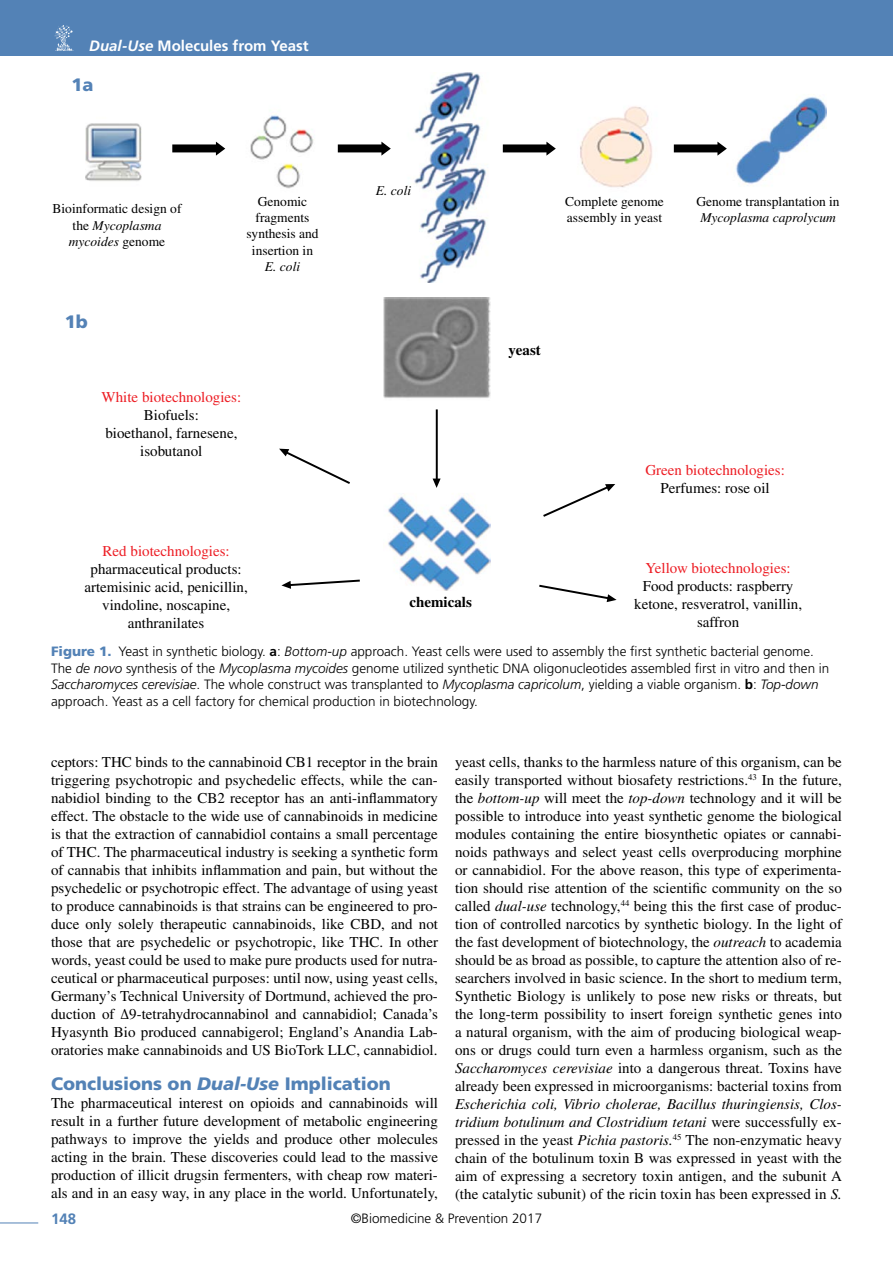
<style>
.page{position:relative;width:893px;height:1263px;background:#fff}
.page>*{position:absolute;margin:0;border:0;box-sizing:border-box;transform-origin:0 0}
._00_TITOLO_1{font:900 18px "Frutiger LT Std";color:#5382b6}
.t1{font:900 18px "Frutiger LT Std";color:#5482b6}
._00_TESTO_NON{font:15px/18px "Times LT Std";color:#000;text-align:justify}
.t2{font:15px/18px "Times LT Std";color:#ed1d24;text-align:center}
.t3{font:700 15px "Frutiger LT Std";color:#fff}
.t4{font:700 15px "Times LT Std";color:#000}
.t5{font:700 15px "Frutiger LT Std";color:#5382b6}
._00_TABELLA_TITOLO{font:300 13.5px/16.5px "Frutiger LT Std";color:#000}
.t6{font:13.5px/16.2px "Times LT Std";color:#000;text-align:center}
.t7{font:italic 13.5px "Times LT Std";color:#000}
.s1{font-style:italic}
.s2{color:#ed1d24}
.s3{color:#000}
.s4{font-weight:900;color:#5382b6}
.s5{font-weight:700}
</style>
<div class="page">
<div style="left:0;top:0;width:893px;height:55px;background:#5382b6"></div>
<svg style="left:55px;top:25px;width:19px;height:26px"></svg>
<hr style="left:0;top:1222px;width:38px;height:1px;background:#5382b6">
<img style="left:86px;top:72px;width:740px;height:211px">
<svg style="left:172px;top:142px;width:53px;height:14px"></svg>
<svg style="left:338px;top:142px;width:53px;height:14px"></svg>
<svg style="left:503px;top:142px;width:53px;height:14px"></svg>
<svg style="left:674px;top:142px;width:53px;height:14px"></svg>
<img style="left:383px;top:298px;width:107px;height:293px">
<svg style="left:279px;top:449px;width:71px;height:35px"></svg>
<svg style="left:539px;top:585px;width:78px;height:17px"></svg>
<svg style="left:543px;top:484px;width:72px;height:33px"></svg>
<svg style="left:281px;top:580px;width:79px;height:9px"></svg>
<svg style="left:433px;top:409px;width:8px;height:79px"></svg>
<p class="t3" style="left:89px;top:36px;width:221px"><span class="s1">Dual-Use</span> Molecules from Yeast</p>
<p class="t1" style="left:72px;top:74px;width:24px">1a</p>
<p class="t7" style="left:376px;top:183px;width:37px">E. coli</p>
<p class="t6" style="left:53px;top:201px;width:130px">Bioinformatic design of the <span class="s1">Mycoplasma mycoides</span> genome</p>
<p class="t6" style="left:246px;top:193px;width:74px">Genomic fragments synthesis and insertion in<br><span class="s1">E. coli</span></p>
<p class="t6" style="left:565px;top:193px;width:100px;text-align:left">Complete genome assembly in yeast</p>
<p class="t6" style="left:696px;top:193px;width:145px;text-align:left">Genome transplantation in<br><span class="s1">Mycoplasma caprolycum</span></p>
<p class="t1" style="left:65px;top:311px;width:25px">1b</p>
<p class="_00_TESTO_NON" style="left:102px;top:388px;width:141px;text-align:center"><span class="s2">White biotechnologies:<br></span>Biofuels:<br>bioethanol, farnesene, isobutanol</p>
<p class="_00_TESTO_NON" style="left:84px;top:542px;width:165px;text-align:center"><span class="s2">Red biotechnologies: </span>pharmaceutical products: artemisinic acid, penicillin, vindoline, noscapine, anthranilates</p>
<p class="t4" style="left:508px;top:341px;width:34px">yeast</p>
<p class="t4" style="left:409px;top:593px;width:64px">chemicals</p>
<p class="t2" style="left:645px;top:461px;width:141px">Green biotechnologies:<br><span class="s3">Perfumes: rose oil</span></p>
<p class="_00_TESTO_NON" style="left:634px;top:559px;width:169px;text-align:center"><span class="s2">Yellow biotechnologies:<br></span>Food products: raspberry ketone, resveratrol, vanillin, saffron</p>
<p class="_00_TABELLA_TITOLO" style="left:51px;top:643px;width:780px"><span class="s4">Figure 1.</span> Yeast in synthetic biology. <span class="s5">a</span>: <span class="s1">Bottom-up</span> approach. Yeast cells were used to assembly the first synthetic bacterial genome.<br>The <span class="s1">de novo</span> synthesis of the <span class="s1">Mycoplasma mycoides</span> genome utilized synthetic DNA oligonucleotides assembled first in vitro and then in <span class="s1">Saccharomyces cerevisiae</span>. The whole construct was transplanted to <span class="s1">Mycoplasma capricolum</span>, yielding a viable organism. <span class="s5">b</span>: <span class="s1">Top-down </span>approach. Yeast as a cell factory for chemical production in biotechnology.</p>
<p class="_00_TESTO_NON" style="left:51px;top:753px;width:388px">ceptors: THC binds to the cannabinoid CB1 receptor in the brain triggering psychotropic and psychedelic effects, while the can&shy;nabidiol binding to the CB2 receptor has an anti-inflammatory effect. The obstacle to the wide use of cannabinoids in medicine is that the extraction of cannabidiol contains a small percentage of THC. The pharmaceutical industry is seeking a synthetic form of cannabis that inhibits inflammation and pain, but without the psychedelic or psychotropic effect. The advantage of using yeast to produce cannabinoids is that strains can be engineered to pro&shy;duce only solely therapeutic cannabinoids, like CBD, and not those that are psychedelic or psychotropic, like THC. In other words, yeast could be used to make pure products used for nutra&shy;ceutical or pharmaceutical purposes: until now, using yeast cells, Germany’s Technical University of Dortmund, achieved the pro&shy;duction of Δ9-tetrahydrocannabinol and cannabidiol; Canada’s Hyasynth Bio produced cannabigerol; England’s Anandia Lab&shy;oratories make cannabinoids and US BioTork LLC, cannabidiol.</p>
<p class="_00_TITOLO_1" style="left:51px;top:1073px;width:341px">Conclusions on <span class="s1">Dual-Use</span> Implication</p>
<p class="_00_TESTO_NON" style="left:51px;top:1094px;width:388px">The pharmaceutical interest on opioids and cannabinoids will result in a further future development of metabolic engineering pathways to improve the yields and produce other molecules acting in the brain. These discoveries could lead to the massive production of illicit drugsin fermenters, with cheap row materi&shy;als and in an easy way, in any place in the world. Unfortunately,</p>
<p class="_00_TESTO_NON" style="left:455px;top:753px;width:388px">yeast cells, thanks to the harmless nature of this organism, can be easily transported without biosafety restrictions.<sup>43</sup> In the future, the <span class="s1">bottom-up</span> will meet the <span class="s1">top-down</span> technology and it will be possible to introduce into yeast synthetic genome the biological modules containing the entire biosynthetic opiates or cannabi&shy;noids pathways and select yeast cells overproducing morphine or cannabidiol. For the above reason, this type of experimenta&shy;tion should rise attention of the scientific community on the so called <span class="s1">dual-use</span> technology,<sup>44</sup> being this the first case of produc&shy;tion of controlled narcotics by synthetic biology. In the light of the fast development of biotechnology, the <span class="s1">outreach</span> to academia should be as broad as possible, to capture the attention also of re&shy;searchers involved in basic science. In the short to medium term, Synthetic Biology is unlikely to pose new risks or threats, but the long-term possibility to insert foreign synthetic genes into a natural organism, with the aim of producing biological weap&shy;ons or drugs could turn even a harmless organism, such as the <span class="s1">Saccharomyces cerevisiae</span> into a dangerous threat. Toxins have already been expressed in microorganisms: bacterial toxins from <span class="s1">Escherichia coli, Vibrio cholerae, Bacillus thuringiensis, Clos&shy;tridium botulinum and Clostridium tetani</span> were successfully ex&shy;pressed in the yeast <span class="s1">Pichia pastoris.</span><sup>45</sup> The non-enzymatic heavy chain of the botulinum toxin B was expressed in yeast with the aim of expressing a secretory toxin antigen, and the subunit A (the catalytic subunit) of the ricin toxin has been expressed in <span class="s1">S.</span></p>
<p class="t5" style="left:51px;top:1210px;width:27px">148</p>
<p class="_00_TABELLA_TITOLO" style="left:351px;top:1210px;width:193px">©Biomedicine &amp; Prevention 2017</p>
</div>
